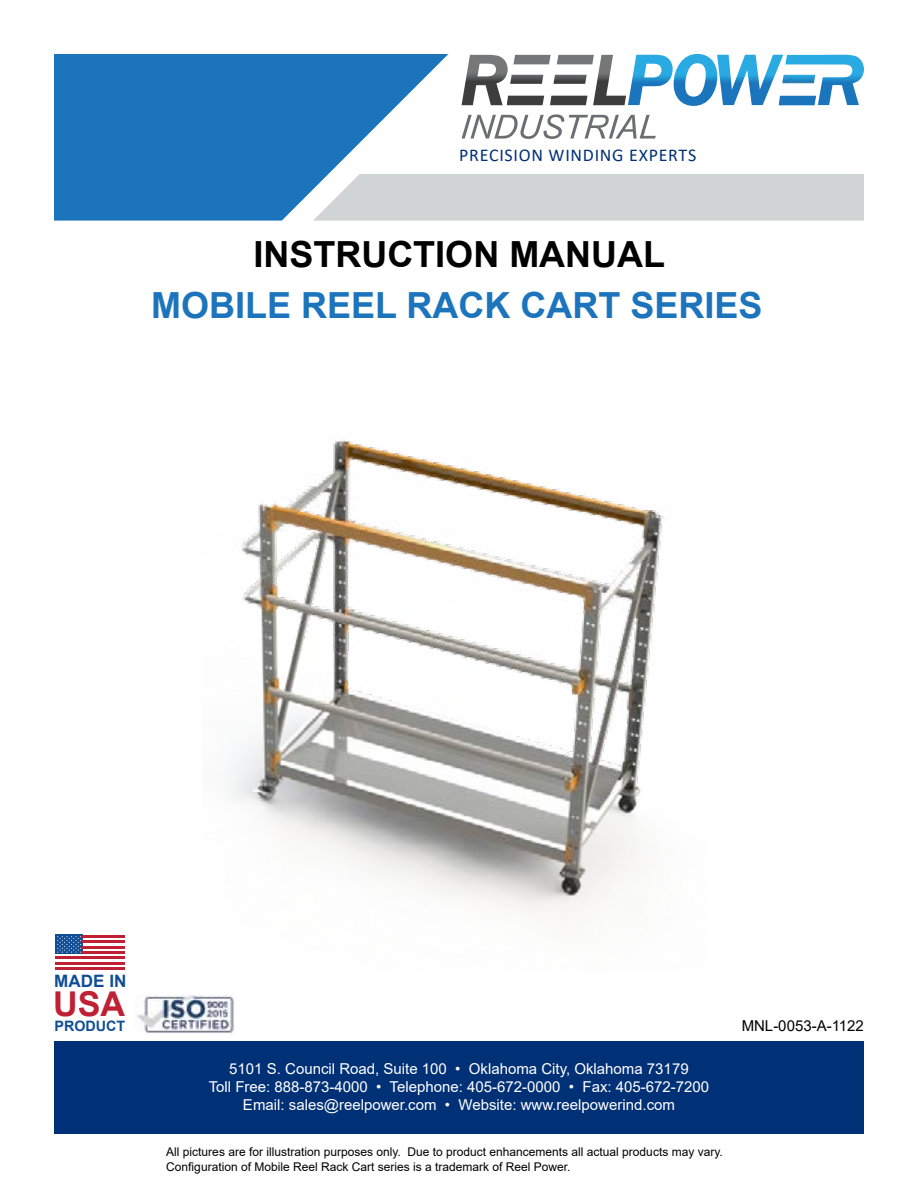
<style>
.page{position:relative;width:918px;height:1188px;background:#fff}
.page>*{position:absolute;margin:0;border:0;box-sizing:border-box;transform-origin:0 0}
.t1{font:700 36px "Arial";color:#1c75bc}
.t2{font:700 36px "Arial";color:#000}
.t3{font:700 34.2px "Arial";color:#bf2033}
.t4{font:18px "Calibri";letter-spacing:.04em;color:#003076}
.t5{font:700 17.1px "Arial";color:#0f4e95}
.t6{font:15px/18px "Arial";color:#fff;text-align:center}
.t7{font:15px "Arial";color:#000}
.t8{font:700 14.4px "Arial";color:#0f4e95}
.t9{font:12px/14.4px "Arial";color:#000}
</style>
<div class="page">
<div style="left:54px;top:1042px;width:810px;height:92px;background:#003076"></div>
<svg style="left:56px;top:935px;width:27px;height:19px"></svg>
<hr style="left:83px;top:935px;width:42px;height:3px;background:#bf2033">
<hr style="left:83px;top:940px;width:42px;height:3px;background:#bf2033">
<hr style="left:83px;top:946px;width:42px;height:2px;background:#bf2033">
<hr style="left:83px;top:951px;width:42px;height:3px;background:#bf2033">
<hr style="left:56px;top:957px;width:69px;height:2px;background:#bf2033">
<hr style="left:56px;top:962px;width:69px;height:3px;background:#bf2033">
<hr style="left:56px;top:967px;width:69px;height:3px;background:#bf2033">
<svg style="left:57px;top:936px;width:24px;height:17px"></svg>
<img style="left:136px;top:995px;width:98px;height:38px">
<div style="left:448px;top:174px;width:416px;height:47px;background:#d1d4d4"></div>
<svg style="left:54px;top:54px;width:394px;height:167px;background:#488ec6"></svg>
<img style="left:462px;top:55px;width:164px;height:50px">
<img style="left:628px;top:54px;width:155px;height:52px">
<img style="left:785px;top:55px;width:79px;height:50px">
<img style="left:779px;top:96px;width:37px;height:9px">
<img style="left:782px;top:75px;width:33px;height:9px">
<svg style="left:462px;top:114px;width:194px;height:25px"></svg>
<img style="left:231px;top:439px;width:433px;height:473px">
<p class="t4" style="left:459px;top:142px;width:239px">PRECISION WINDING EXPERTS</p>
<h1 class="t2" style="left:253px;top:229px;width:413px">INSTRUCTION MANUAL</h1>
<h1 class="t1" style="left:151px;top:280px;width:613px">MOBILE REEL RACK CART SERIES</h1>
<p class="t5" style="left:54px;top:969px;width:74px">MADE IN</p>
<h2 class="t3" style="left:53px;top:980px;width:74px">USA</h2>
<p class="t8" style="left:54px;top:1016px;width:72px">PRODUCT</p>
<p class="t6" style="left:209px;top:1060px;width:502px">5101 S. Council Road, Suite 100 • Oklahoma City, Oklahoma 73179<br>Toll Free: 888-873-4000 • Telephone: 405-672-0000 • Fax: 405-672-7200<br>Email: sales@reelpower.com • Website: www.reelpowerind.com</p>
<p class="t9" style="left:166px;top:1145px;width:558px">All pictures are for illustration purposes only. Due to product enhancements all actual products may vary.<br>Configuration of Mobile Reel Rack Cart series is a trademark of Reel Power.</p>
<p class="t7" style="left:742px;top:1015px;width:124px">MNL-0053-A-1122</p>
</div>
